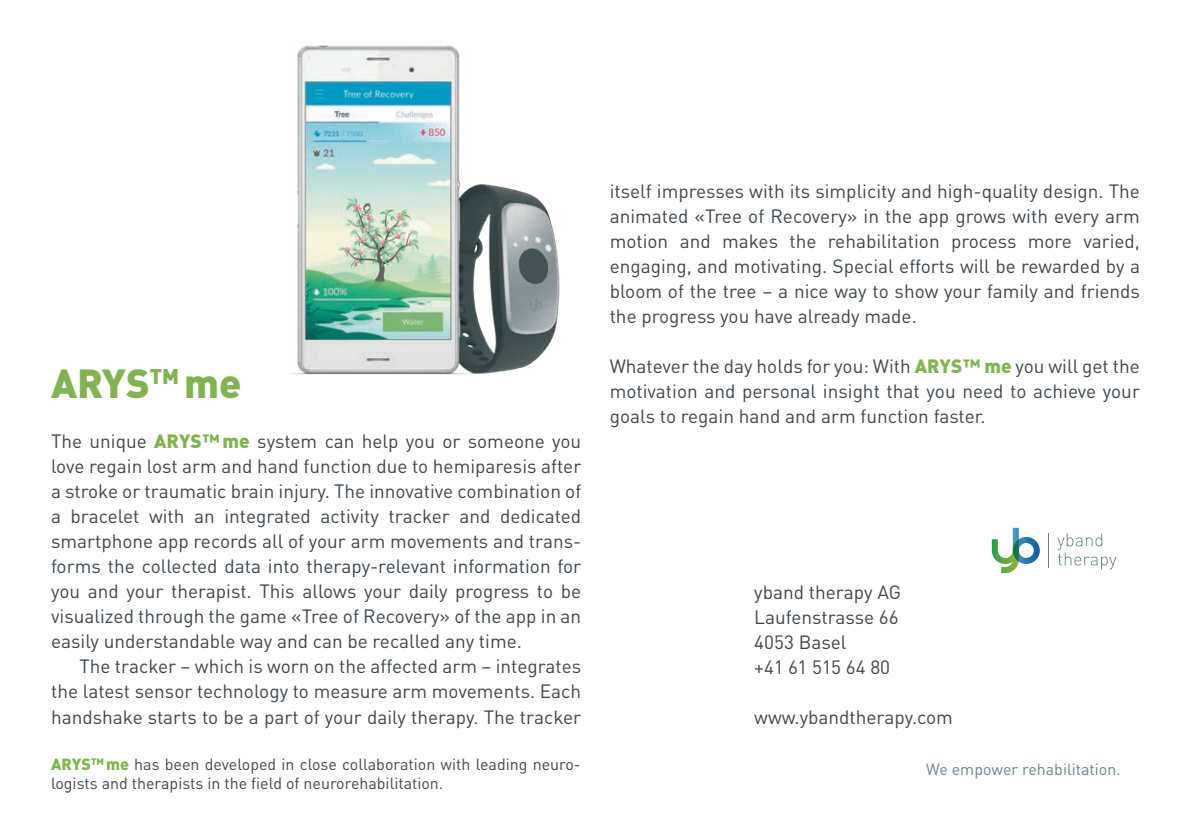
<style>
.page{position:relative;width:1191px;height:840px;background:#fff}
.page>*{position:absolute;margin:0;border:0;box-sizing:border-box;transform-origin:0 0}
.t1{font:900 40px "DINOT";color:#81b450}
.t2{font:19px/25px "DINOT";color:#3d474e;text-align:justify}
.t3{font:16px/19.2px "DINOT";color:#3d474e}
.t4{font:16px "DINOT";color:#68858e}
.s1{font-weight:900;color:#81b450}
</style>
<div class="page">
<svg style="left:1057px;top:533px;width:59px;height:36px"></svg>
<hr style="left:1048px;top:533px;width:1px;height:34px;background:#69838a">
<svg style="left:991px;top:527px;width:48px;height:45px"></svg>
<img style="left:290px;top:45px;width:270px;height:330px">
<h1 class="t1" style="left:51px;top:356px;width:192px">ARYS<sup>TM</sup> me</h1>
<p class="t2" style="left:51px;top:428px;width:532px">The unique <span class="s1">ARYS™me</span> system can help you or someone you love regain lost arm and hand function due to hemiparesis after a stroke or traumatic brain injury. The innovative combination of a bracelet with an integrated activity tracker and dedicated smartphone app records all of your arm movements and trans&shy;forms the collected data into therapy-relevant information for you and your therapist. This allows your daily progress to be visualized through the game «Tree of Recovery» of the app in an easily understandable way and can be recalled any time.</p>
<p class="t2" style="left:51px;top:653px;width:532px;text-indent:28px">The tracker – which is worn on the affected arm – integrates the latest sensor technology to measure arm movements. Each handshake starts to be a part of your daily therapy. The tracker</p>
<p class="t3" style="left:51px;top:753px;width:529px"><span class="s1">ARYS</span><sup>TM</sup> <span class="s1">me</span> has been developed in close collaboration with leading neuro&shy;logists and therapists in the field of neurorehabilitation.</p>
<p class="t2" style="left:609px;top:178px;width:532px">itself impresses with its simplicity and high-quality design. The animated «Tree of Recovery» in the app grows with every arm motion and makes the rehabilitation process more varied, engaging, and motivating. Special efforts will be rewarded by a bloom of the tree – a nice way to show your family and friends the progress you have already made.</p>
<p class="t2" style="left:609px;top:353px;width:532px">Whatever the day holds for you: With <span class="s1">ARYS™ me</span> you will get the motivation and personal insight that you need to achieve your goals to regain hand and arm function faster.</p>
<p class="t2" style="left:754px;top:578px;width:148px;text-align:left">yband therapy AG<br>Laufenstrasse 66<br>4053 Basel<br>+41 61 515 64 80</p>
<p class="t2" style="left:754px;top:703px;width:200px">www.ybandtherapy.com</p>
<p class="t4" style="left:926px;top:757px;width:196px">We empower rehabilitation.</p>
</div>
